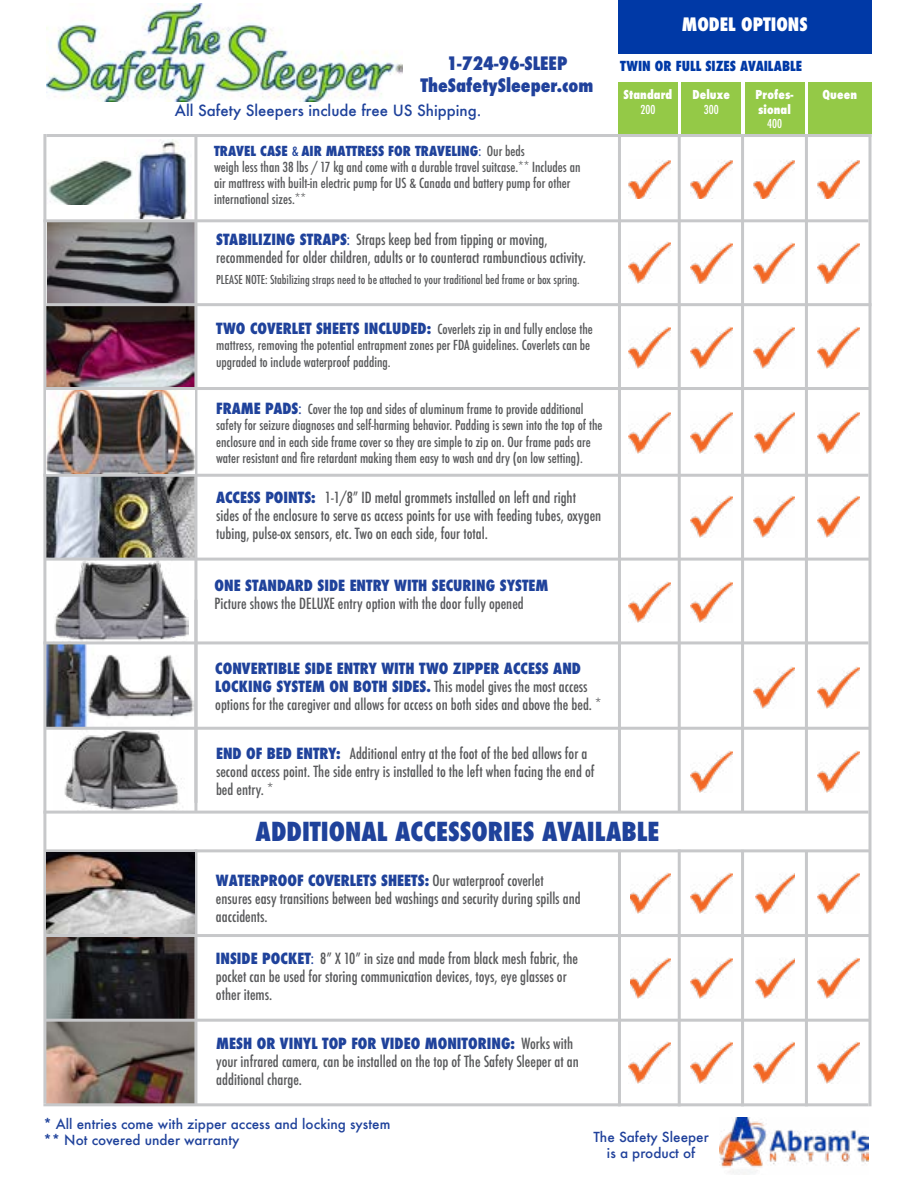
<style>
.page{position:relative;width:918px;height:1188px;background:#fff}
.page>*{position:absolute;margin:0;border:0;box-sizing:border-box;transform-origin:0 0}
.t1{font:800 condensed 25.5px "Futura";color:#1f429b}
.t2{font:800 condensed 18px/21.6px "Futura";color:#20419b;text-align:center}
.t3{font:800 condensed 18px "Futura";color:#fff}
.t4{font:500 condensed 15px/18px "Futura";color:#58595b}
.t5{font:500 15px "Futura";color:#1f429b}
.t6{font:800 condensed 15px "Futura";color:#1f429b}
.t7{font:500 condensed 13.5px/16.2px "Futura";color:#58595b}
.t8{font:500 13.5px/16.2px "Futura";color:#1f429b}
.t9{font:500 13.5px/16.2px "Futura";color:#20419b;text-align:center}
.t10{font:800 condensed 13.5px "Futura";color:#0039a6}
.t11{font:500 condensed 12px "Futura";color:#58595b}
.t12{font:800 condensed 12px "Futura";letter-spacing:.01em;color:#fff}
.t13{font:500 condensed 12px "Futura";color:#fff}
.s1{font-weight:800;color:#1f429b}
.s2{color:#1f429b}
.s3{font-weight:800;font-size:15px;color:#1f429b}
.s4{font-size:15px;color:#1f429b}
</style>
<div class="page">
<img style="left:47px;top:644px;width:147px;height:83px">
<div style="left:618px;top:82px;width:60px;height:52px;background:#94c947"></div>
<div style="left:681px;top:82px;width:60px;height:52px;background:#94c947"></div>
<div style="left:745px;top:82px;width:59px;height:52px;background:#94c947"></div>
<div style="left:808px;top:82px;width:64px;height:52px;background:#94c947"></div>
<img style="left:46px;top:477px;width:148px;height:81px">
<img style="left:47px;top:306px;width:147px;height:81px">
<img style="left:136px;top:139px;width:52px;height:80px">
<img style="left:48px;top:160px;width:85px;height:45px">
<img style="left:753px;top:160px;width:42px;height:39px">
<img style="left:690px;top:160px;width:42px;height:39px">
<img style="left:629px;top:160px;width:41px;height:39px">
<img style="left:817px;top:160px;width:42px;height:39px">
<img style="left:690px;top:582px;width:42px;height:41px">
<img style="left:629px;top:582px;width:41px;height:41px">
<img style="left:690px;top:751px;width:42px;height:41px">
<img style="left:817px;top:751px;width:42px;height:41px">
<img style="left:753px;top:667px;width:42px;height:42px">
<img style="left:817px;top:667px;width:42px;height:42px">
<img style="left:46px;top:937px;width:148px;height:82px">
<img style="left:756px;top:958px;width:39px;height:41px">
<img style="left:690px;top:958px;width:42px;height:41px">
<img style="left:630px;top:958px;width:40px;height:41px">
<img style="left:817px;top:958px;width:42px;height:41px">
<img style="left:754px;top:412px;width:41px;height:41px">
<img style="left:817px;top:412px;width:42px;height:41px">
<img style="left:690px;top:412px;width:42px;height:41px">
<img style="left:629px;top:412px;width:41px;height:41px">
<img style="left:47px;top:1022px;width:147px;height:81px">
<img style="left:690px;top:1042px;width:42px;height:41px">
<img style="left:753px;top:1042px;width:42px;height:41px">
<img style="left:817px;top:1042px;width:42px;height:41px">
<img style="left:629px;top:1042px;width:41px;height:41px">
<img style="left:754px;top:496px;width:41px;height:41px">
<img style="left:817px;top:496px;width:42px;height:41px">
<img style="left:690px;top:496px;width:42px;height:41px">
<img style="left:753px;top:327px;width:42px;height:41px">
<img style="left:817px;top:327px;width:42px;height:41px">
<img style="left:690px;top:327px;width:42px;height:41px">
<img style="left:629px;top:327px;width:41px;height:41px">
<img style="left:817px;top:243px;width:42px;height:41px">
<img style="left:753px;top:243px;width:42px;height:41px">
<img style="left:690px;top:243px;width:42px;height:41px">
<img style="left:629px;top:242px;width:41px;height:42px">
<img style="left:48px;top:222px;width:146px;height:81px">
<img style="left:719px;top:1118px;width:149px;height:56px">
<img style="left:46px;top:3px;width:357px;height:99px">
<div style="left:618px;top:0;width:254px;height:53px;background:#0039a6"></div>
<hr style="left:805px;top:850px;width:3px;height:256px;background:#c7c8ca">
<hr style="left:741px;top:850px;width:3px;height:256px;background:#c7c8ca">
<hr style="left:678px;top:849px;width:3px;height:257px;background:#c7c8ca">
<hr style="left:618px;top:850px;width:3px;height:256px;background:#c7c8ca">
<hr style="left:43px;top:134px;width:3px;height:969px;background:#c7c8ca">
<svg style="left:868px;top:137px;width:4px;height:969px;background:#d4d5d6"></svg>
<hr style="left:805px;top:134px;width:3px;height:678px;background:#c7c8ca">
<hr style="left:741px;top:134px;width:3px;height:678px;background:#c7c8ca">
<hr style="left:678px;top:134px;width:3px;height:678px;background:#c7c8ca">
<hr style="left:618px;top:134px;width:3px;height:677px;background:#c7c8ca">
<hr style="left:194px;top:134px;width:3px;height:669px;background:#c7c8ca">
<hr style="left:43px;top:219px;width:825px;height:3px;background:#c7c8ca">
<hr style="left:46px;top:303px;width:826px;height:3px;background:#c7c8ca">
<hr style="left:45px;top:387px;width:825px;height:3px;background:#c7c8ca">
<hr style="left:43px;top:474px;width:825px;height:3px;background:#c7c8ca">
<hr style="left:45px;top:558px;width:825px;height:3px;background:#c7c8ca">
<hr style="left:43px;top:641px;width:825px;height:3px;background:#c7c8ca">
<hr style="left:45px;top:727px;width:825px;height:3px;background:#c7c8ca">
<hr style="left:43px;top:811px;width:825px;height:3px;background:#c7c8ca">
<hr style="left:45px;top:849px;width:825px;height:3px;background:#c7c8ca">
<hr style="left:45px;top:934px;width:825px;height:3px;background:#c7c8ca">
<hr style="left:45px;top:1019px;width:825px;height:3px;background:#c7c8ca">
<hr style="left:46px;top:134px;width:826px;height:3px;background:#c7c8ca">
<hr style="left:43px;top:1103px;width:825px;height:3px;background:#c7c8ca">
<hr style="left:194px;top:600px;width:3px;height:212px;background:#c7c8ca">
<hr style="left:194px;top:849px;width:3px;height:256px;background:#c7c8ca">
<img style="left:756px;top:873px;width:39px;height:41px">
<img style="left:690px;top:873px;width:42px;height:41px">
<img style="left:630px;top:873px;width:40px;height:41px">
<img style="left:817px;top:873px;width:42px;height:41px">
<img style="left:46px;top:852px;width:148px;height:82px">
<img style="left:46px;top:390px;width:149px;height:84px">
<img style="left:54px;top:561px;width:134px;height:80px">
<img style="left:53px;top:730px;width:135px;height:81px">
<p class="t2" style="left:420px;top:53px;width:174px">1-724-96-SLEEP<br>TheSafetySleeper.com</p>
<p class="t5" style="left:175px;top:100px;width:308px">All Safety Sleepers include free US Shipping.</p>
<p class="t7" style="left:214px;top:143px;width:368px"><span class="s1">TRAVEL CASE</span> <span class="s2">&amp;</span> <span class="s1">AIR MATTRESS FOR TRAVELING</span><span class="s2">:</span> Our beds<br>weigh less than 38 lbs / 17 kg and come with a durable travel suitcase.** Includes an air mattress with built-in electric pump for US &amp; Canada and battery pump for other international sizes.**</p>
<p class="t4" style="left:216px;top:230px;width:371px"><span class="s1">STABILIZING STRAPS</span><span class="s2">:</span> Straps keep bed from tipping or moving, recommended for older children, adults or to counteract rambunctious activity.</p>
<p class="t11" style="left:216px;top:272px;width:365px">PLEASE NOTE: Stabilizing straps need to be attached to your traditional bed frame or box spring.</p>
<p class="t7" style="left:216px;top:321px;width:378px"><span class="s3">TWO COVERLET SHEETS INCLUDED:</span> Coverlets zip in and fully enclose the mattress, removing the potential entrapment zones per FDA guidelines. Coverlets can be upgraded to include waterproof padding.</p>
<p class="t7" style="left:216px;top:401px;width:388px"><span class="s3">FRAME PADS</span><span class="s4">:</span> Cover the top and sides of aluminum frame to provide additional safety for seizure diagnoses and self-harming behavior. Padding is sewn into the top of the enclosure and in each side frame cover so they are simple to zip on. Our frame pads are water resistant and fire retardant making them easy to wash and dry (on low setting).</p>
<p class="t4" style="left:216px;top:489px;width:387px"><span class="s1">ACCESS POINTS:</span> 1-1/8” ID metal grommets installed on left and right sides of the enclosure to serve as access points for use with feeding tubes, oxygen tubing, pulse-ox sensors, etc. Two on each side, four total.</p>
<p class="t6" style="left:215px;top:575px;width:335px">ONE STANDARD SIDE ENTRY WITH SECURING SYSTEM</p>
<p class="t4" style="left:215px;top:594px;width:311px">Picture shows the DELUXE entry option with the door fully opened</p>
<p class="t3" style="left:682px;top:12px;width:127px">MODEL OPTIONS</p>
<p class="t10" style="left:620px;top:56px;width:183px">TWIN OR FULL SIZES AVAILABLE</p>
<p class="t12" style="left:623px;top:87px;width:51px">Standard</p>
<p class="t13" style="left:640px;top:101px;width:16px">200</p>
<p class="t12" style="left:692px;top:87px;width:39px">Deluxe</p>
<p class="t13" style="left:704px;top:101px;width:16px">300</p>
<p class="t12" style="left:756px;top:87px;width:39px">Profes-</p>
<p class="t12" style="left:822px;top:87px;width:36px">Queen</p>
<p class="t12" style="left:758px;top:101px;width:34px">sional</p>
<p class="t13" style="left:767px;top:116px;width:16px">400</p>
<p class="t4" style="left:215px;top:660px;width:388px"><span class="s1">CONVERTIBLE SIDE ENTRY WITH TWO ZIPPER ACCESS AND<br>LOCKING SYSTEM ON BOTH SIDES.</span> This model gives the most access options for the caregiver and allows for access on both sides and above the bed. *</p>
<p class="t4" style="left:216px;top:745px;width:380px"><span class="s1">END OF BED ENTRY:</span> Additional entry at the foot of the bed allows for a second access point. The side entry is installed to the left when facing the end of bed entry. *</p>
<h1 class="t1" style="left:256px;top:814px;width:405px">ADDITIONAL ACCESSORIES AVAILABLE</h1>
<p class="t4" style="left:216px;top:871px;width:366px"><span class="s1">WATERPROOF COVERLETS SHEETS:</span> Our waterproof coverlet ensures easy transitions between bed washings and security during spills and aaccidents.</p>
<p class="t4" style="left:216px;top:950px;width:364px"><span class="s1">INSIDE POCKET</span><span class="s2">:</span> 8” X 10” in size and made from black mesh fabric, the pocket can be used for storing communication devices, toys, eye glasses or other items.</p>
<p class="t4" style="left:216px;top:1034px;width:364px"><span class="s1">MESH OR VINYL TOP FOR VIDEO MONITORING:</span> Works with your infrared camera, can be installed on the top of The Safety Sleeper at an additional charge.</p>
<p class="t8" style="left:43px;top:1115px;width:349px">* All entries come with zipper access and locking system ** Not covered under warranty</p>
<p class="t9" style="left:593px;top:1129px;width:117px">The Safety Sleeper is a product of</p>
</div>
